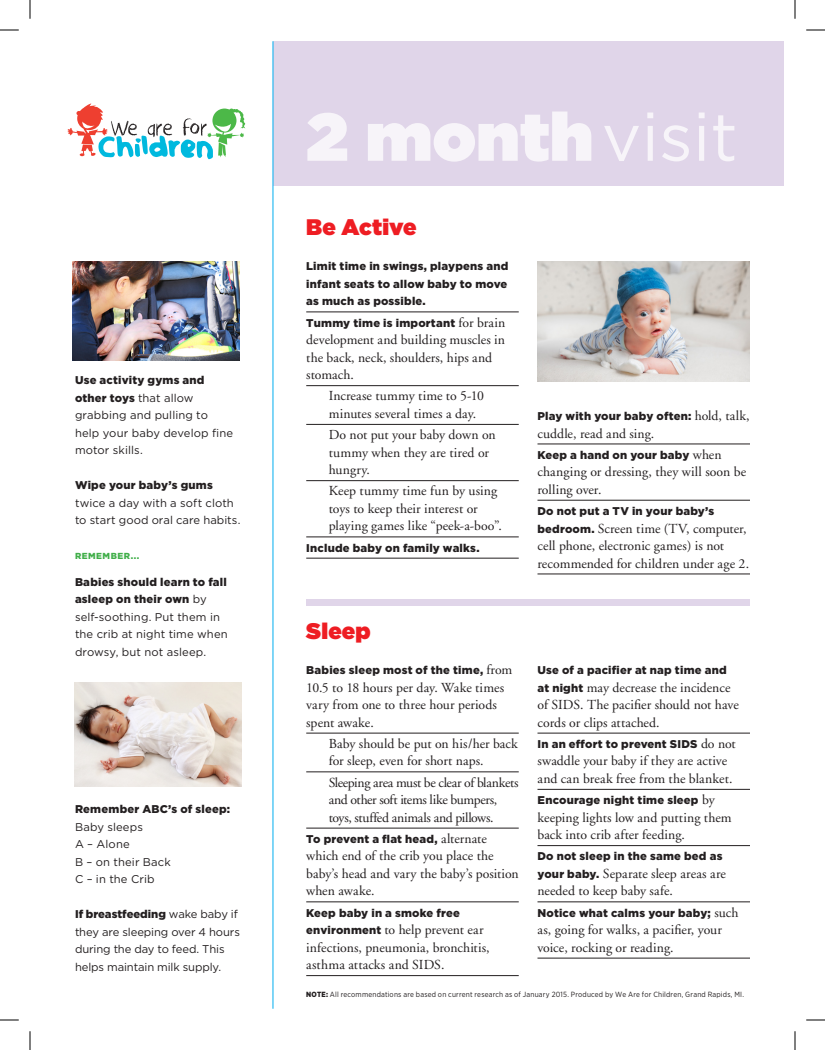
<style>
.page{position:relative;width:825px;height:1050px;background:#fff}
.page>*{position:absolute;margin:0;border:0;box-sizing:border-box;transform-origin:0 0}
.t1{font:900 67.5px "Gotham";color:#f7f4f9}
.text{font:900 22.5px "Gotham";color:#ee1d23}
.highlighted_text{font:900 22.5px "Gotham";letter-spacing:.01em;color:#ee1d23}
.text_with_rule_benea{font:13.75px/17.5px "Adobe Garamond";letter-spacing:.005em;color:#231f20}
.text_indented{font:13.75px/17.5px "Adobe Garamond";letter-spacing:-.005em;color:#231f20}
.text_indented-2{font:13.75px/17.5px "Adobe Garamond";letter-spacing:-.025em;color:#231f20}
.text_with_rule_benea-2{font:900 11.25px/17.5px "Gotham";letter-spacing:.02em;color:#231f20;text-align:justify}
.text-2{font:11.25px/17.5px "Gotham";letter-spacing:.005em;color:#231f20}
.text-3{font:900 11.25px "Gotham";letter-spacing:.02em;color:#231f20}
.sidebar_lead_in{font:900 8.75px "Gotham";letter-spacing:.06em;color:#40ae49}
.text-4{font:7.5px "Gotham Narrow";letter-spacing:.025em;color:#231f20}
.s1{font-weight:900}
.s2{font-weight:400}
.s3{font-family:"Adobe Garamond";font-weight:400;font-size:13.75px}
.s4{font-family:"Gotham";font-weight:900;font-size:11.25px}
</style>
<div class="page">
<svg style="left:68px;top:103px;width:177px;height:56px"></svg>
<div style="left:273px;top:41px;width:511px;height:145px;background:#e0d5e9"></div>
<hr style="left:306px;top:733px;width:213px;height:1px;background:#231f20">
<hr style="left:306px;top:772px;width:213px;height:1px;background:#231f20">
<hr style="left:306px;top:828px;width:213px;height:1px;background:#231f20">
<hr style="left:306px;top:902px;width:213px;height:1px;background:#231f20">
<hr style="left:306px;top:975px;width:213px;height:1px;background:#231f20">
<hr style="left:538px;top:733px;width:212px;height:1px;background:#231f20">
<hr style="left:538px;top:789px;width:212px;height:1px;background:#231f20">
<hr style="left:538px;top:845px;width:212px;height:1px;background:#231f20">
<hr style="left:538px;top:902px;width:212px;height:1px;background:#231f20">
<hr style="left:538px;top:958px;width:212px;height:1px;background:#231f20">
<div style="left:306px;top:599px;width:444px;height:7px;background:#e0d5e9"></div>
<hr style="left:306px;top:312px;width:213px;height:1px;background:#231f20">
<hr style="left:306px;top:385px;width:213px;height:1px;background:#231f20">
<hr style="left:306px;top:424px;width:213px;height:1px;background:#231f20">
<hr style="left:306px;top:480px;width:213px;height:1px;background:#231f20">
<hr style="left:306px;top:537px;width:213px;height:1px;background:#231f20">
<hr style="left:306px;top:558px;width:213px;height:1px;background:#231f20">
<hr style="left:538px;top:444px;width:212px;height:1px;background:#231f20">
<hr style="left:538px;top:500px;width:212px;height:1px;background:#231f20">
<hr style="left:538px;top:574px;width:212px;height:1px;background:#231f20">
<img style="left:538px;top:261px;width:212px;height:121px">
<img style="left:72px;top:261px;width:168px;height:100px">
<img style="left:74px;top:682px;width:168px;height:105px">
<hr style="left:273px;top:41px;width:1px;height:968px;background:#00aeef">
<svg style="left:0;top:29px;width:19px;height:2px"></svg>
<svg style="left:806px;top:29px;width:19px;height:2px"></svg>
<svg style="left:0;top:1019px;width:19px;height:2px"></svg>
<svg style="left:806px;top:1019px;width:19px;height:2px"></svg>
<svg style="left:29px;top:0;width:2px;height:19px"></svg>
<svg style="left:29px;top:1031px;width:2px;height:19px"></svg>
<svg style="left:794px;top:0;width:2px;height:19px"></svg>
<svg style="left:794px;top:1031px;width:2px;height:19px"></svg>
<p class="text-2" style="left:75px;top:372px;width:160px"><span class="s1">Use activity gyms and other toys</span> that allow grabbing and pulling to help your baby develop fine motor skills.</p>
<p class="text-2" style="left:75px;top:477px;width:167px"><span class="s1">Wipe your baby’s gums </span>twice a day with a soft cloth to start good oral care habits.</p>
<p class="sidebar_lead_in" style="left:75px;top:550px;width:66px">REMEMBER...</p>
<p class="text-2" style="left:75px;top:573px;width:154px"><span class="s1">Babies should learn to fall asleep on their own</span> by self-soothing. Put them in the crib at night time when drowsy, but not asleep.</p>
<p class="text-3" style="left:75px;top:802px;width:157px">Remember ABC’s of sleep:</p>
<p class="text-2" style="left:75px;top:818px;width:69px">Baby sleeps</p>
<p class="text-2" style="left:75px;top:835px;width:56px">A – Alone</p>
<p class="text-2" style="left:75px;top:853px;width:97px">B – on their Back</p>
<p class="text-2" style="left:75px;top:870px;width:81px">C – in the Crib</p>
<p class="text-2" style="left:75px;top:905px;width:167px"><span class="s1">If breastfeeding</span> wake baby if they are sleeping over 4 hours during the day to feed. This helps maintain milk supply.</p>
<p class="t1" style="left:306px;top:88px;width:433px">2 month <span class="s2">visit</span></p>
<p class="text" style="left:306px;top:211px;width:112px">Be Active</p>
<p class="text_with_rule_benea-2" style="left:306px;top:258px;width:204px">Limit time in swings, playpens and infant seats to allow baby to move as much as possible.</p>
<p class="text_with_rule_benea-2" style="left:306px;top:314px;width:201px">Tummy time is important <span class="s3">for brain</span></p>
<p class="text_with_rule_benea" style="left:306px;top:331px;width:200px">development and building muscles in the back, neck, shoulders, hips and stomach.</p>
<p class="text_indented" style="left:329px;top:388px;width:157px">Increase tummy time to 5-10 minutes several times a day.</p>
<p class="text_indented" style="left:329px;top:426px;width:168px">Do not put your baby down on tummy when they are tired or hungry.</p>
<p class="text_indented" style="left:329px;top:483px;width:175px">Keep tummy time fun by using toys to keep their interest or playing games like “peek-a-boo”.</p>
<p class="text_with_rule_benea-2" style="left:306px;top:539px;width:175px">Include baby on family walks.</p>
<p class="text_with_rule_benea-2" style="left:538px;top:407px;width:213px">Play with your baby often: <span class="s3">hold, talk,</span></p>
<p class="text_with_rule_benea" style="left:538px;top:425px;width:118px">cuddle, read and sing.</p>
<p class="text_with_rule_benea-2" style="left:538px;top:446px;width:186px">Keep a hand on your baby <span class="s3">when</span></p>
<p class="text_with_rule_benea" style="left:538px;top:464px;width:210px">changing or dressing, they will soon be rolling over.</p>
<p class="text_with_rule_benea-2" style="left:538px;top:502px;width:178px">Do not put a TV in your baby’s</p>
<p class="text_with_rule_benea" style="left:538px;top:520px;width:213px"><span class="s4">bedroom.</span> Screen time (TV, computer, cell phone, electronic games) is not recommended for children under age 2.</p>
<p class="highlighted_text" style="left:306px;top:615px;width:66px">Sleep</p>
<p class="text_with_rule_benea-2" style="left:306px;top:661px;width:208px">Babies sleep most of the time, <span class="s3">from</span></p>
<p class="text_with_rule_benea" style="left:306px;top:679px;width:199px">10.5 to 18 hours per day. Wake times vary from one to three hour periods spent awake.</p>
<p class="text_indented" style="left:329px;top:735px;width:191px">Baby should be put on his/her back for sleep, even for short naps.</p>
<p class="text_indented-2" style="left:329px;top:774px;width:191px">Sleeping area must be clear of blankets and other soft items like bumpers, toys, stuffed animals and pillows.</p>
<p class="text_with_rule_benea-2" style="left:306px;top:830px;width:182px">To prevent a flat head, <span class="s3">alternate</span></p>
<p class="text_with_rule_benea" style="left:306px;top:848px;width:214px">which end of the crib you place the baby’s head and vary the baby’s position when awake.</p>
<p class="text_with_rule_benea-2" style="left:306px;top:904px;width:155px">Keep baby in a smoke free</p>
<p class="text_with_rule_benea" style="left:306px;top:921px;width:185px"><span class="s4">environment</span> to help prevent ear infections, pneumonia, bronchitis, asthma attacks and SIDS.</p>
<p class="text_with_rule_benea-2" style="left:538px;top:661px;width:191px">Use of a pacifier at nap time and</p>
<p class="text_with_rule_benea" style="left:538px;top:679px;width:203px"><span class="s4">at night</span> may decrease the incidence of SIDS. The pacifier should not have cords or clips attached.</p>
<p class="text_with_rule_benea-2" style="left:538px;top:735px;width:200px">In an effort to prevent SIDS <span class="s3">do not</span></p>
<p class="text_with_rule_benea" style="left:538px;top:753px;width:196px">swaddle your baby if they are active and can break free from the blanket.</p>
<p class="text_with_rule_benea-2" style="left:538px;top:791px;width:179px">Encourage night time sleep <span class="s3">by</span></p>
<p class="text_with_rule_benea" style="left:538px;top:809px;width:196px">keeping lights low and putting them back into crib after feeding.</p>
<p class="text_with_rule_benea-2" style="left:538px;top:848px;width:186px">Do not sleep in the same bed as</p>
<p class="text_with_rule_benea" style="left:538px;top:865px;width:190px"><span class="s4">your baby.</span> Separate sleep areas are needed to keep baby safe.</p>
<p class="text_with_rule_benea-2" style="left:538px;top:904px;width:202px">Notice what calms your baby; <span class="s3">such</span></p>
<p class="text_with_rule_benea" style="left:538px;top:921px;width:186px">as, going for walks, a pacifier, your voice, rocking or reading.</p>
<p class="text-4" style="left:306px;top:990px;width:439px"><span class="s1">NOTE:</span> All recommendations are based on current research as of January 2015. Produced by We Are for Children, Grand Rapids, MI.</p>
</div>
